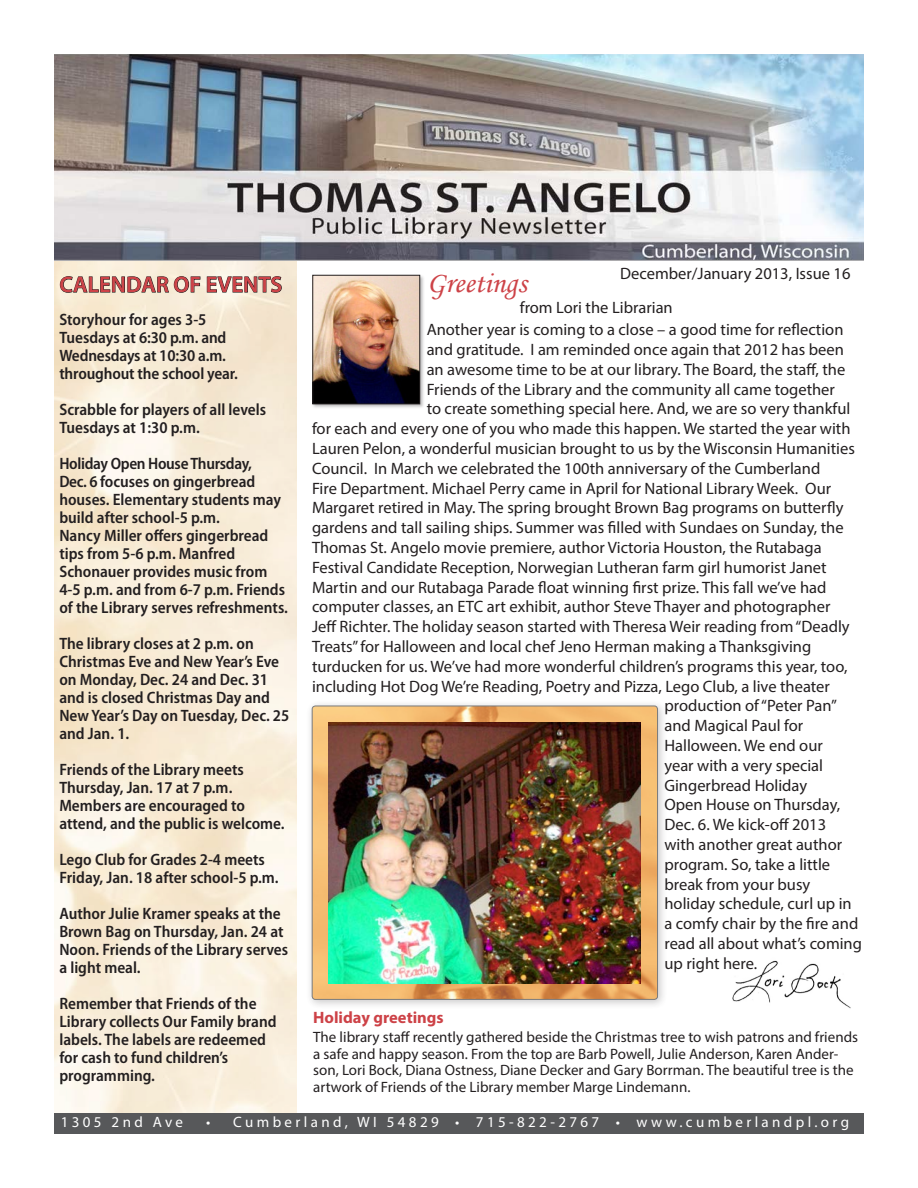
<style>
.page{position:relative;width:918px;height:1188px;background:#fff}
.page>*{position:absolute;margin:0;border:0;box-sizing:border-box;transform-origin:0 0}
.t1{font:30px "Monotype Corsiva";color:#cd4247}
.t2{font:600 22.5px "Myriad Pro";letter-spacing:.01em;color:#cd4247}
.t3{font:16.5px "Myriad Pro";color:#231f20}
.t4{font:600 semi-condensed 16.5px/18px "Myriad Pro";color:#231f20}
.t5{font:600 semi-condensed 16.5px "Myriad Pro";letter-spacing:-.02em;color:#231f20}
.t6{font:700 16.5px "Myriad Pro";color:#cd4247}
.t7{font:15px/16.5px "Myriad Pro";color:#231f20}
.t8{font:15px "Myriad Pro";letter-spacing:.225em;color:#fff}
</style>
<div class="page">
<img style="left:732px;top:960px;width:119px;height:49px">
<img style="left:54px;top:54px;width:810px;height:206px">
<div style="left:312px;top:274px;width:113px;height:135px;background:#231f20;opacity:.3"></div>
<img style="left:315px;top:277px;width:103px;height:125px">
<div style="left:313px;top:275px;width:107px;height:129px;border:1px solid #231f20"></div>
<div style="left:54px;top:1113px;width:810px;height:21px;background:#57585a"></div>
<svg style="left:60px;top:273px;width:141px;height:20px;background:#c0b7a8"></svg>
<svg style="left:207px;top:276px;width:75px;height:20px"></svg>
<div style="left:306px;top:699px;width:362px;height:311px;background:#231f20;opacity:.3"></div>
<img style="left:312px;top:706px;width:346px;height:293px">
<div style="left:312px;top:706px;width:346px;height:294px;border:1px solid #57585a;border-radius:3px"></div>
<img style="left:328px;top:722px;width:312px;height:261px">
<p class="t2" style="left:60px;top:270px;width:224px">CALENDAR OF EVENTS</p>
<p class="t4" style="left:59px;top:311px;width:149px">Storyhour for ages 3-5</p>
<p class="t4" style="left:59px;top:329px;width:180px">Tuesdays at 6:30 p.m. and<br>Wednesdays at 10:30 a.m. throughout the school year.</p>
<p class="t4" style="left:59px;top:401px;width:208px">Scrabble for players of all levels</p>
<p class="t4" style="left:59px;top:419px;width:142px">Tuesdays at 1:30 p.m.</p>
<p class="t5" style="left:59px;top:454px;width:194px">Holiday Open House Thursday,</p>
<p class="t4" style="left:59px;top:473px;width:223px">Dec. 6 focuses on gingerbread houses. Elementary students may build after school-5 p.m.</p>
<p class="t4" style="left:59px;top:527px;width:211px">Nancy Miller offers gingerbread</p>
<p class="t4" style="left:59px;top:545px;width:210px">tips from 5-6 p.m. Manfred<br>Schonauer provides music from</p>
<p class="t4" style="left:59px;top:581px;width:230px">4-5 p.m. and from 6-7 p.m. Friends of the Library serves refreshments.</p>
<p class="t4" style="left:59px;top:635px;width:196px">The library closes at 2 p.m. on</p>
<p class="t4" style="left:59px;top:653px;width:221px">Christmas Eve and New Year’s Eve on Monday, Dec. 24 and Dec. 31</p>
<p class="t4" style="left:59px;top:689px;width:232px">and is closed Christmas Day and<br>New Year’s Day on Tuesday, Dec. 25 and Jan. 1.</p>
<p class="t4" style="left:59px;top:761px;width:186px">Friends of the Library meets</p>
<p class="t4" style="left:59px;top:779px;width:187px">Thursday, Jan. 17 at 7 p.m.<br>Members are encouraged to</p>
<p class="t4" style="left:59px;top:815px;width:227px">attend, and the public is welcome.</p>
<p class="t4" style="left:59px;top:851px;width:207px">Lego Club for Grades 2-4 meets</p>
<p class="t4" style="left:59px;top:869px;width:221px">Friday, Jan. 18 after school-5 p.m.</p>
<p class="t4" style="left:59px;top:905px;width:223px">Author Julie Kramer speaks at the</p>
<p class="t4" style="left:59px;top:923px;width:230px">Brown Bag on Thursday, Jan. 24 at<br>Noon. Friends of the Library serves</p>
<p class="t4" style="left:59px;top:959px;width:83px">a light meal.</p>
<p class="t4" style="left:59px;top:995px;width:219px">Remember that Friends of the<br>Library collects Our Family brand labels. The labels are redeemed for cash to fund children’s programming.</p>
<p class="t3" style="left:620px;top:263px;width:232px">December/January 2013, Issue 16</p>
<p class="t1" style="left:427px;top:264px;width:102px">Greetings</p>
<p class="t3" style="left:520px;top:297px;width:154px">from Lori the Librarian</p>
<p class="t3" style="left:427px;top:320px;width:418px">Another year is coming to a close – a good time for reflection</p>
<p class="t3" style="left:427px;top:339px;width:419px">and gratitude. I am reminded once again that 2012 has been</p>
<p class="t3" style="left:427px;top:359px;width:420px">an awesome time to be at our library. The Board, the staff, the</p>
<p class="t3" style="left:427px;top:379px;width:410px">Friends of the Library and the community all came together</p>
<p class="t3" style="left:427px;top:399px;width:425px">to create something special here. And, we are so very thankful</p>
<p class="t3" style="left:312px;top:419px;width:540px">for each and every one of you who made this happen. We started the year with</p>
<p class="t3" style="left:312px;top:438px;width:544px">Lauren Pelon, a wonderful musician brought to us by the Wisconsin Humanities</p>
<p class="t3" style="left:312px;top:458px;width:510px">Council. In March we celebrated the 100th anniversary of the Cumberland</p>
<p class="t3" style="left:312px;top:478px;width:521px">Fire Department. Michael Perry came in April for National Library Week. Our</p>
<p class="t3" style="left:312px;top:498px;width:533px">Margaret retired in May. The spring brought Brown Bag programs on butterfly</p>
<p class="t3" style="left:312px;top:518px;width:533px">gardens and tall sailing ships. Summer was filled with Sundaes on Sunday, the</p>
<p class="t3" style="left:312px;top:537px;width:511px">Thomas St. Angelo movie premiere, author Victoria Houston, the Rutabaga</p>
<p class="t3" style="left:312px;top:557px;width:516px">Festival Candidate Reception, Norwegian Lutheran farm girl humorist Janet</p>
<p class="t3" style="left:312px;top:577px;width:516px">Martin and our Rutabaga Parade float winning first prize. This fall we’ve had</p>
<p class="t3" style="left:312px;top:597px;width:520px">computer classes, an ETC art exhibit, author Steve Thayer and photographer</p>
<p class="t3" style="left:312px;top:617px;width:539px">Jeff Richter. The holiday season started with Theresa Weir reading from “Deadly</p>
<p class="t3" style="left:312px;top:636px;width:501px">Treats” for Halloween and local chef Jeno Herman making a Thanksgiving</p>
<p class="t3" style="left:312px;top:656px;width:537px">turducken for us. We’ve had more wonderful children’s programs this year, too,</p>
<p class="t3" style="left:312px;top:676px;width:519px">including Hot Dog We’re Reading, Poetry and Pizza, Lego Club, a live theater</p>
<p class="t3" style="left:664px;top:696px;width:174px">production of “Peter Pan”</p>
<p class="t3" style="left:664px;top:716px;width:140px">and Magical Paul for</p>
<p class="t3" style="left:664px;top:735px;width:160px">Halloween. We end our</p>
<p class="t3" style="left:664px;top:755px;width:160px">year with a very special</p>
<p class="t3" style="left:664px;top:775px;width:144px">Gingerbread Holiday</p>
<p class="t3" style="left:664px;top:795px;width:177px">Open House on Thursday,</p>
<p class="t3" style="left:664px;top:815px;width:163px">Dec. 6. We kick-off 2013</p>
<p class="t3" style="left:664px;top:834px;width:179px">with another great author</p>
<p class="t3" style="left:664px;top:854px;width:167px">program. So, take a little</p>
<p class="t3" style="left:664px;top:874px;width:147px">break from your busy</p>
<p class="t3" style="left:664px;top:894px;width:189px">holiday schedule, curl up in</p>
<p class="t3" style="left:664px;top:914px;width:195px">a comfy chair by the fire and</p>
<p class="t3" style="left:664px;top:933px;width:199px">read all about what’s coming</p>
<p class="t3" style="left:664px;top:953px;width:94px">up right here.</p>
<p class="t6" style="left:313px;top:1007px;width:132px">Holiday greetings</p>
<p class="t7" style="left:313px;top:1029px;width:546px">The library staff recently gathered beside the Christmas tree to wish patrons and friends a safe and happy season. From the top are Barb Powell, Julie Anderson, Karen Ander&shy;son, Lori Bock, Diana Ostness, Diane Decker and Gary Borrman. The beautiful tree is the artwork of Friends of the Library member Marge Lindemann.</p>
<p class="t8" style="left:61px;top:1113px;width:124px">1305 2nd Ave</p>
<p class="t8" style="left:206px;top:1113px;width:645px">• Cumberland, WI 54829 • 715-822-2767 • www.cumberlandpl.org</p>
</div>
